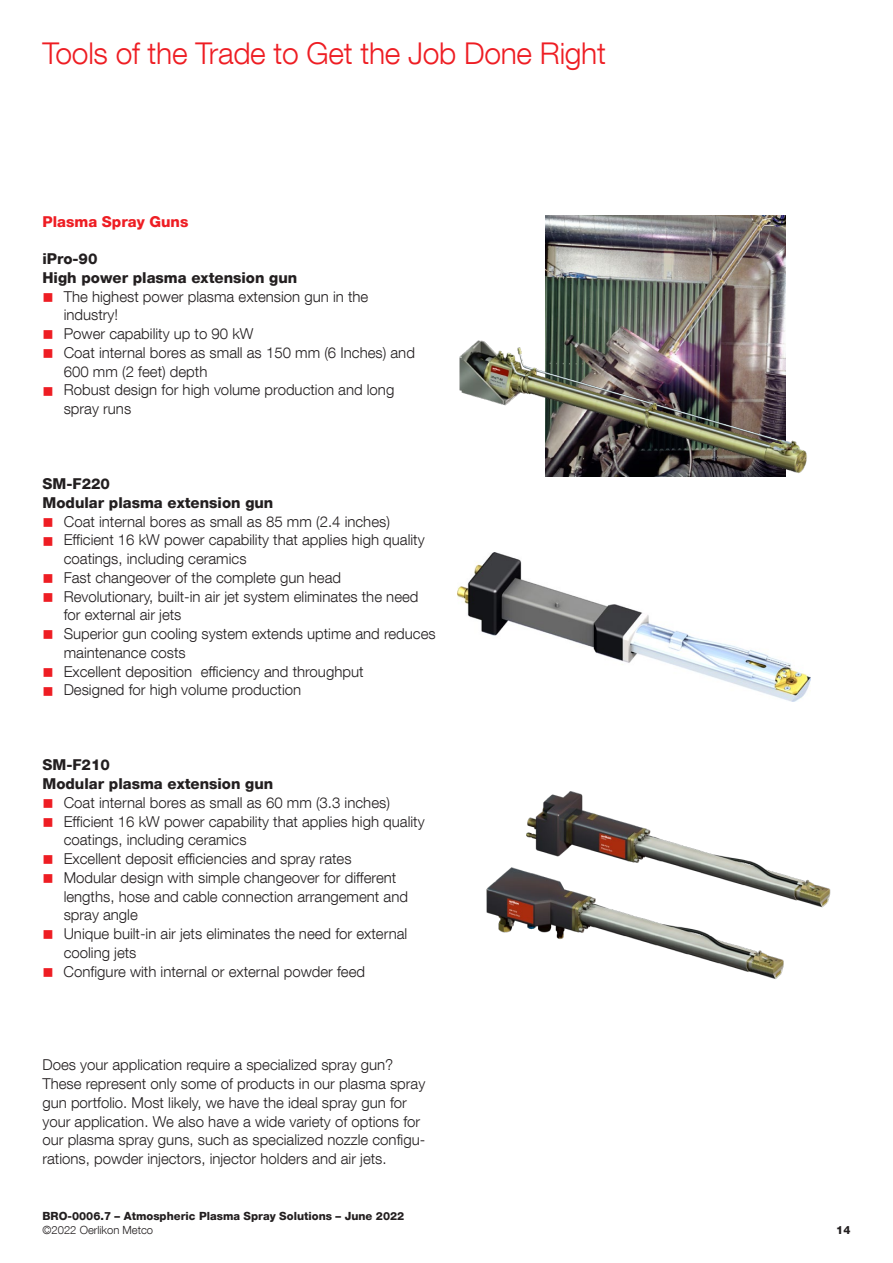
<style>
.page{position:relative;width:893px;height:1263px;background:#fff}
.page>*{position:absolute;margin:0;border:0;box-sizing:border-box;transform-origin:0 0}
.t1{font:300 30px "Helvetica Neue LT Com";letter-spacing:-.01em;color:#ee1d23}
.t2{font:300 15px/18.8px "Helvetica Neue LT Com";color:#231f20}
.t3{font:800 15px/18.8px "Helvetica Neue LT Com";color:#231f20}
.t4{font:800 15px "Helvetica Neue LT Com";color:#ee1d23}
.t5{font:800 11.25px "Helvetica Neue LT Com";color:#231f20}
.t6{font:300 11.25px "Helvetica Neue LT Com";color:#231f20}
.s1{color:#ee1d23}
</style>
<div class="page">
<img style="left:546px;top:216px;width:239px;height:121px">
<img style="left:459px;top:337px;width:348px;height:139px">
<img style="left:457px;top:553px;width:353px;height:148px">
<img style="left:526px;top:791px;width:305px;height:117px">
<img style="left:486px;top:864px;width:299px;height:115px">
<h1 class="t1" style="left:43px;top:35px;width:565px">Tools of the Trade to Get the Job Done Right</h1>
<p class="t4" style="left:43px;top:212px;width:147px">Plasma Spray Guns</p>
<p class="t3" style="left:43px;top:249px;width:256px">iPro-90<br>High power plasma extension gun</p>
<p class="t2" style="left:64px;top:287px;width:306px;text-indent:-21px"><span class="s1">■</span> The highest power plasma extension gun in the industry!</p>
<p class="t2" style="left:43px;top:324px;width:213px"><span class="s1">■</span> Power capability up to 90 kW</p>
<p class="t2" style="left:64px;top:343px;width:353px;text-indent:-21px"><span class="s1">■</span> Coat internal bores as small as 150 mm (6 Inches) and<br>600 mm (2 feet) depth</p>
<p class="t2" style="left:64px;top:380px;width:332px;text-indent:-21px"><span class="s1">■</span> Robust design for high volume production and long spray runs</p>
<p class="t3" style="left:43px;top:474px;width:232px">SM-F220<br>Modular plasma extension gun</p>
<p class="t2" style="left:43px;top:512px;width:349px"><span class="s1">■</span> Coat internal bores as small as 85 mm (2.4 inches)</p>
<p class="t2" style="left:64px;top:530px;width:362px;text-indent:-21px"><span class="s1">■</span> Efficient 16 kW power capability that applies high quality coatings, including ceramics</p>
<p class="t2" style="left:42px;top:568px;width:300px"><span class="s1">■</span> Fast changeover of the complete gun head</p>
<p class="t2" style="left:64px;top:587px;width:356px;text-indent:-21px"><span class="s1">■</span> Revolutionary, built-in air jet system eliminates the need for external air jets</p>
<p class="t2" style="left:64px;top:624px;width:374px;text-indent:-21px"><span class="s1">■</span> Superior gun cooling system extends uptime and reduces maintenance costs</p>
<p class="t2" style="left:42px;top:662px;width:323px"><span class="s1">■</span> Excellent deposition efficiency and throughput</p>
<p class="t2" style="left:42px;top:680px;width:260px"><span class="s1">■</span> Designed for high volume production</p>
<p class="t3" style="left:42px;top:756px;width:232px">SM-F210<br>Modular plasma extension gun</p>
<p class="t2" style="left:42px;top:793px;width:349px"><span class="s1">■</span> Coat internal bores as small as 60 mm (3.3 inches)</p>
<p class="t2" style="left:64px;top:812px;width:362px;text-indent:-21px"><span class="s1">■</span> Efficient 16 kW power capability that applies high quality coatings, including ceramics</p>
<p class="t2" style="left:42px;top:849px;width:311px"><span class="s1">■</span> Excellent deposit efficiencies and spray rates</p>
<p class="t2" style="left:64px;top:868px;width:346px;text-indent:-21px"><span class="s1">■</span> Modular design with simple changeover for different lengths, hose and cable connection arrangement and spray angle</p>
<p class="t2" style="left:64px;top:924px;width:345px;text-indent:-21px"><span class="s1">■</span> Unique built-in air jets eliminates the need for external cooling jets</p>
<p class="t2" style="left:42px;top:962px;width:324px"><span class="s1">■</span> Configure with internal or external powder feed</p>
<p class="t2" style="left:42px;top:1055px;width:384px">Does your application require a specialized spray gun?<br>These represent only some of products in our plasma spray gun portfolio. Most likely, we have the ideal spray gun for your application. We also have a wide variety of options for our plasma spray guns, such as specialized nozzle configu&shy;rations, powder injectors, injector holders and air jets.</p>
<p class="t5" style="left:43px;top:1209px;width:363px">BRO-0006.7 – Atmospheric Plasma Spray Solutions – June 2022</p>
<p class="t6" style="left:43px;top:1223px;width:112px">©2022 Oerlikon Metco</p>
<p class="t5" style="left:836px;top:1223px;width:16px">14</p>
</div>
